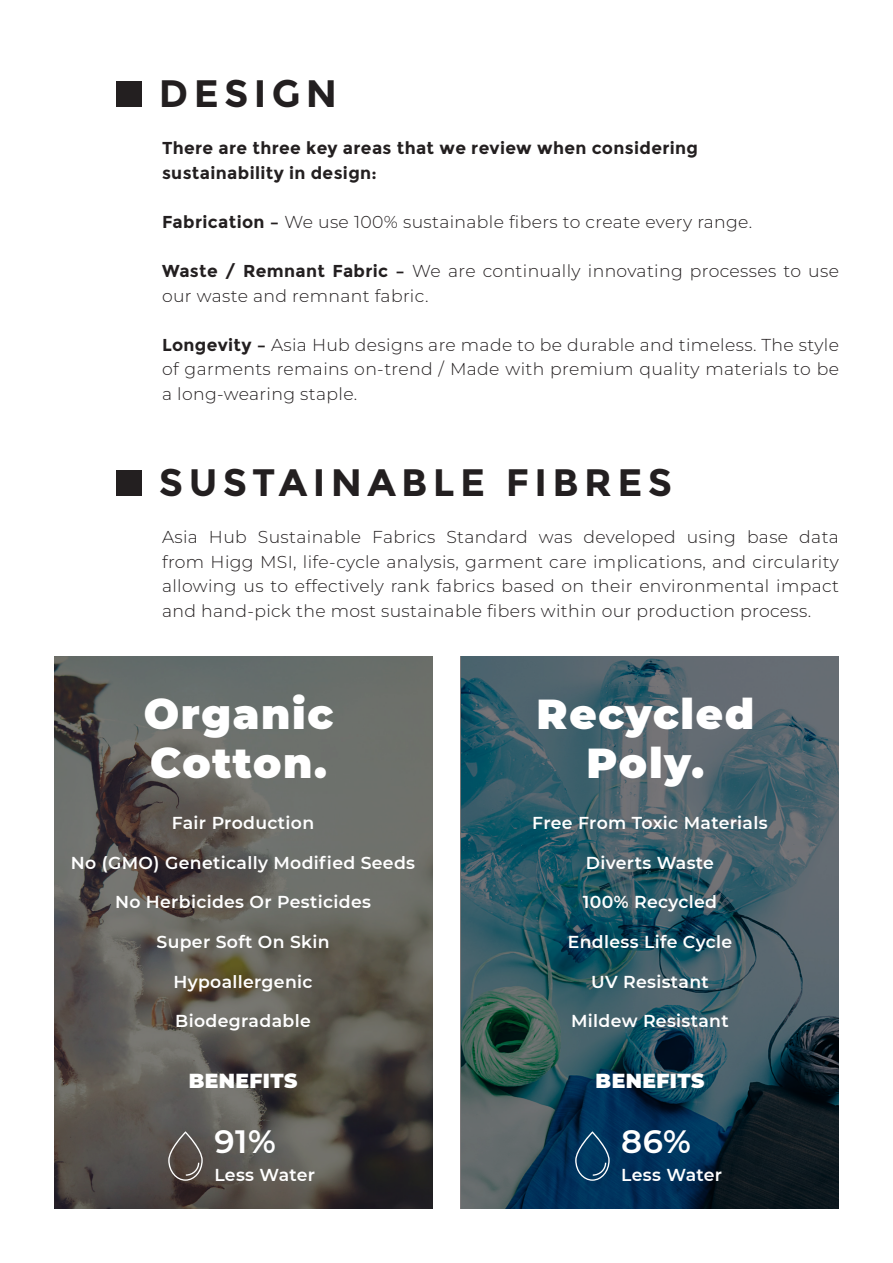
<style>
.page{position:relative;width:893px;height:1263px;background:#fff}
.page>*{position:absolute;margin:0;border:0;box-sizing:border-box;transform-origin:0 0}
.t1{font:900 41.85px/49.1px "Montserrat";letter-spacing:.04em;color:#fff}
.t2{font:700 38.25px "Montserrat";letter-spacing:.14em;color:#231f20}
.t3{font:600 32.25px "Montserrat";color:#fff}
.t4{font:900 20.25px "Montserrat";letter-spacing:.02em;color:#fff}
.t5{font:300 17.25px/24.6px "Montserrat";letter-spacing:.02em;color:#231f20;text-align:justify}
.t6{font:600 17.25px "Montserrat";letter-spacing:.02em;color:#fff}
.t7{font:700 17.25px "Montserrat";letter-spacing:.02em;color:#231f20}
.s1{font-weight:700}
</style>
<div class="page">
<svg style="left:54px;top:656px;width:378px;height:553px;background:#5d5b56"></svg>
<svg style="left:461px;top:656px;width:378px;height:553px;background:#35535f"></svg>
<svg style="left:168px;top:1131px;width:35px;height:50px;background:#655d58"></svg>
<svg style="left:575px;top:1131px;width:35px;height:50px;background:#1c4b70"></svg>
<div style="left:116px;top:81px;width:26px;height:26px;background:#231f20"></div>
<div style="left:116px;top:471px;width:26px;height:25px;background:#231f20"></div>
<p class="t2" style="left:159px;top:71px;width:180px">DESIGN</p>
<p class="t7" style="left:162px;top:138px;width:537px">There are three key areas that we review when considering</p>
<p class="t7" style="left:162px;top:162px;width:216px">sustainability in design:</p>
<p class="t5" style="left:162px;top:209px;width:592px"><span class="s1">Fabrication –</span> We use 100% sustainable fibers to create every range.</p>
<p class="t5" style="left:162px;top:258px;width:678px"><span class="s1">Waste / Remnant Fabric –</span> We are continually innovating processes to use our waste and remnant fabric.</p>
<p class="t5" style="left:162px;top:332px;width:678px"><span class="s1">Longevity –</span> Asia Hub designs are made to be durable and timeless. The style of garments remains on-trend / Made with premium quality materials to be a long-wearing staple.</p>
<p class="t2" style="left:159px;top:460px;width:515px">SUSTAINABLE FIBRES</p>
<p class="t5" style="left:162px;top:524px;width:678px">Asia Hub Sustainable Fabrics Standard was developed using base data from Higg MSI, life-cycle analysis, garment care implications, and circularity allowing us to effectively rank fabrics based on their environmental impact and hand-pick the most sustainable fibers within our production process.</p>
<p class="t1" style="left:144px;top:687px;width:191px">Organic<br>Cotton.</p>
<p class="t1" style="left:537px;top:687px;width:219px;text-align:center">Recycled<br>Poly.</p>
<p class="t6" style="left:172px;top:811px;width:144px">Fair Production</p>
<p class="t6" style="left:71px;top:850px;width:346px">No (GMO) Genetically Modified Seeds</p>
<p class="t6" style="left:115px;top:890px;width:257px">No Herbicides Or Pesticides</p>
<p class="t6" style="left:156px;top:929px;width:175px">Super Soft On Skin</p>
<p class="t6" style="left:173px;top:969px;width:141px">Hypoallergenic</p>
<p class="t6" style="left:175px;top:1009px;width:137px">Biodegradable</p>
<p class="t6" style="left:532px;top:811px;width:237px">Free From Toxic Materials</p>
<p class="t6" style="left:586px;top:850px;width:130px">Diverts Waste</p>
<p class="t6" style="left:583px;top:890px;width:135px">100% Recycled</p>
<p class="t6" style="left:568px;top:929px;width:166px">Endless Life Cycle</p>
<p class="t6" style="left:591px;top:969px;width:119px">UV Resistant</p>
<p class="t6" style="left:571px;top:1009px;width:159px">Mildew Resistant</p>
<p class="t4" style="left:189px;top:1065px;width:110px">BENEFITS</p>
<p class="t3" style="left:214px;top:1119px;width:63px">91%</p>
<p class="t6" style="left:214px;top:1162px;width:102px">Less Water</p>
<p class="t4" style="left:596px;top:1065px;width:110px">BENEFITS</p>
<p class="t3" style="left:621px;top:1119px;width:71px">86%</p>
<p class="t6" style="left:621px;top:1162px;width:102px">Less Water</p>
</div>
